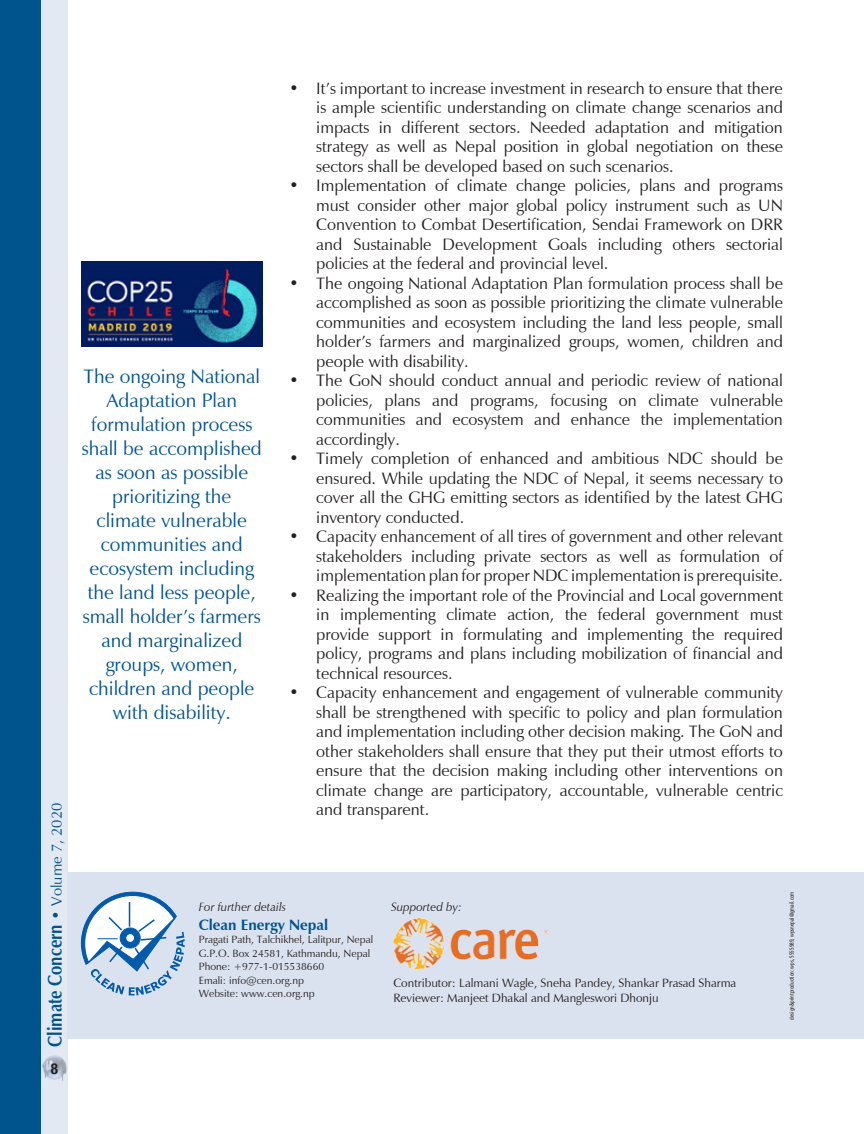
<style>
.page{position:relative;width:864px;height:1134px;background:#fff}
.page>*{position:absolute;margin:0;border:0;box-sizing:border-box;transform-origin:0 0}
.t1{font:700 19.8px "Zapf Humanist 601 BT";color:#00548e;scale:.83 1}
.Body{font:19.5px/24px "Zapf Humanist 601 BT";color:#00548e;text-align:center}
.t2{font:16.5px/19.5px "Zapf Humanist 601 BT";color:#231f20;text-align:justify}
.Body-2{font:700 15px "Zapf Humanist 601 BT";color:#00548e}
.t3{font:700 condensed 15px "Helvetica Neue";color:#231f20}
.Body-3{font:12px "Zapf Humanist 601 BT";color:#231f20}
.Body-4{font:italic 12px "Zapf Humanist 601 BT";color:#231f20}
.Body-5{font:10.5px "Zapf Humanist 601 BT";color:#231f20}
.Body_Text{font:condensed 6px "Frutiger";color:#231f20;scale:.9 1}
.s1{font-size:16.5px}
.s2{font-weight:400;font-size:15px}
</style>
<div class="page">
<div style="left:39px;top:0;width:29px;height:1134px;background:#e3e9f3"></div>
<img style="left:42px;top:1055px;width:25px;height:26px">
<div style="left:0;top:0;width:41px;height:1134px;background:#00548e"></div>
<div style="left:68px;top:873px;width:796px;height:166px;background:#dbe2ef"></div>
<svg style="left:81px;top:891px;width:104px;height:105px"></svg>
<img style="left:393px;top:918px;width:155px;height:50px">
<img style="left:81px;top:262px;width:181px;height:85px">
<p class="t1" style="left:43px;top:1047px;width:295px;rotate:-90deg">Climate Concern <span class="s1">•</span> <span class="s2">Volume 7, 2020</span></p>
<p class="t3" style="left:51px;top:1060px;width:9px">8</p>
<p class="Body" style="left:82px;top:364px;width:182px">The ongoing National<br>Adaptation Plan formulation process shall be accomplished as soon as possible prioritizing the climate vulnerable communities and ecosystem including the land less people, small holder’s farmers and marginalized groups, women, children and people with disability.</p>
<p class="t2" style="left:316px;top:78px;width:468px;text-indent:-27px">• It’s important to increase investment in research to ensure that there is ample scientific understanding on climate change scenarios and impacts in different sectors. Needed adaptation and mitigation strategy as well as Nepal position in global negotiation on these sectors shall be developed based on such scenarios.</p>
<p class="t2" style="left:316px;top:176px;width:468px;text-indent:-27px">• Implementation of climate change policies, plans and programs must consider other major global policy instrument such as UN Convention to Combat Desertification, Sendai Framework on DRR and Sustainable Development Goals including others sectorial policies at the federal and provincial level.</p>
<p class="t2" style="left:316px;top:273px;width:468px;text-indent:-27px">• The ongoing National Adaptation Plan formulation process shall be accomplished as soon as possible prioritizing the climate vulnerable communities and ecosystem including the land less people, small holder’s farmers and marginalized groups, women, children and people with disability.</p>
<p class="t2" style="left:316px;top:371px;width:468px;text-indent:-27px">• The GoN should conduct annual and periodic review of national policies, plans and programs, focusing on climate vulnerable communities and ecosystem and enhance the implementation accordingly.</p>
<p class="t2" style="left:316px;top:449px;width:468px;text-indent:-27px">• Timely completion of enhanced and ambitious NDC should be ensured. While updating the NDC of Nepal, it seems necessary to cover all the GHG emitting sectors as identified by the latest GHG inventory conducted.</p>
<p class="t2" style="left:316px;top:527px;width:468px;text-indent:-27px">• Capacity enhancement of all tires of government and other relevant stakeholders including private sectors as well as formulation of implementation plan for proper NDC implementation is prerequisite.</p>
<p class="t2" style="left:316px;top:585px;width:468px;text-indent:-27px">• Realizing the important role of the Provincial and Local government in implementing climate action, the federal government must provide support in formulating and implementing the required policy, programs and plans including mobilization of financial and technical resources.</p>
<p class="t2" style="left:316px;top:683px;width:468px;text-indent:-27px">• Capacity enhancement and engagement of vulnerable community shall be strengthened with specific to policy and plan formulation and implementation including other decision making. The GoN and other stakeholders shall ensure that they put their utmost efforts to ensure that the decision making including other interventions on climate change are participatory, accountable, vulnerable centric and transparent.</p>
<p class="Body-4" style="left:199px;top:899px;width:89px">For further details</p>
<p class="Body-4" style="left:391px;top:899px;width:72px">Supported by:</p>
<p class="Body-2" style="left:199px;top:915px;width:131px">Clean Energy Nepal</p>
<p class="Body-5" style="left:199px;top:933px;width:176px">Pragati Path, Talchikhel, Lalitpur, Nepal</p>
<p class="Body-5" style="left:199px;top:947px;width:173px">G.P.O. Box 24581, Kathmandu, Nepal</p>
<p class="Body-5" style="left:199px;top:960px;width:127px">Phone: +977-1-015538660</p>
<p class="Body-5" style="left:199px;top:974px;width:107px">Emali: info@cen.org.np</p>
<p class="Body-5" style="left:199px;top:987px;width:117px">Website: www.cen.org.np</p>
<p class="Body-3" style="left:393px;top:975px;width:344px">Contributor: Lalmani Wagle, Sneha Pandey, Shankar Prasad Sharma</p>
<p class="Body-3" style="left:393px;top:990px;width:267px">Reviewer: Manjeet Dhakal and Mangleswori Dhonju</p>
<p class="Body_Text" style="left:788px;top:1020px;width:144px;rotate:-90deg">design&amp;printproduction: wps, 5555989, wpsnepal@gmail.com</p>
</div>
